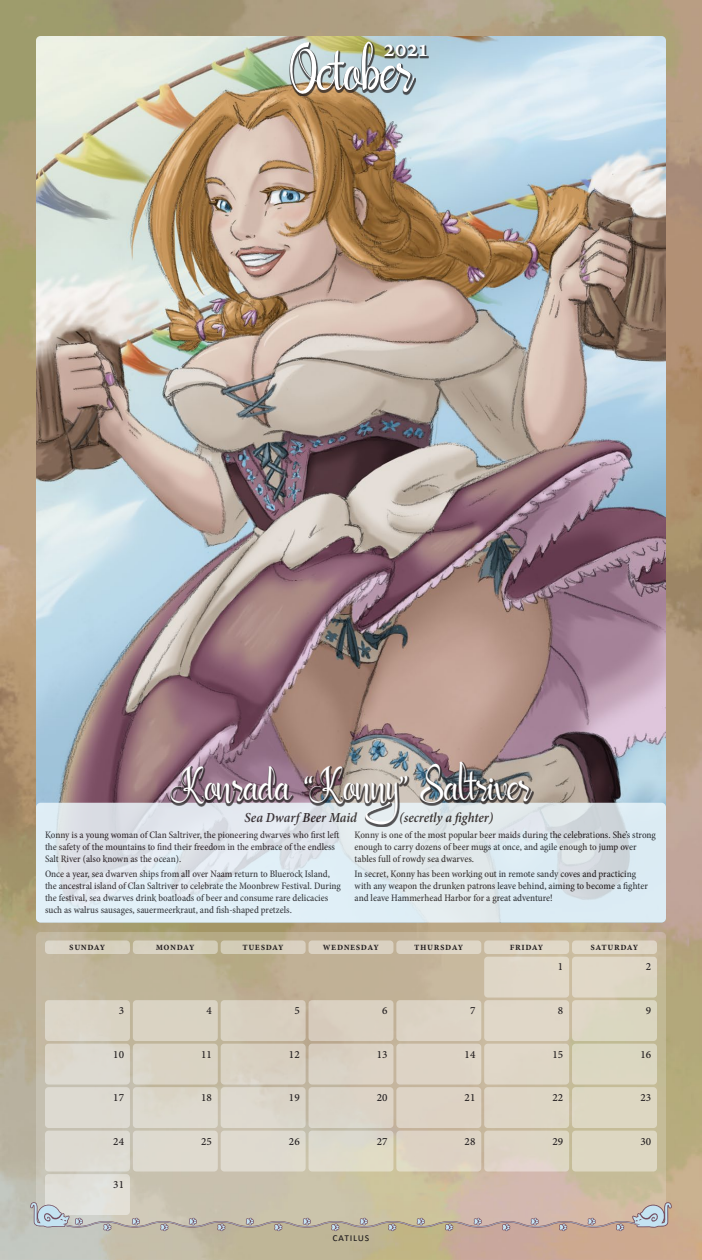
<style>
.page{position:relative;width:702px;height:1260px;background:#fff}
.page>*{position:absolute;margin:0;border:0;box-sizing:border-box;transform-origin:0 0}
.cal_title{font:51px "Aventure Scriptine";color:#fff}
.Cal_Subtitle{font:37px "Aventure Scriptine";color:#fff}
._2021{font:600 condensed 25px "Minion Pro";color:#fff}
.t1{font:italic 600 condensed 14px "Minion Pro";color:#231f20}
.cal_date{font:11px "Minion Pro Medium Capt";color:#231f20}
.t2{font:600 condensed 11px "Minion Pro";letter-spacing:.045em;color:#231f20}
.t3{font:11px "Calibri";letter-spacing:.075em;color:#231f20}
.t4{font:500 condensed 10px/12px "Minion Pro";letter-spacing:-.005em;color:#231f20}
</style>
<div class="page">
<img style="left:0;top:0;width:702px;height:1260px">
<img style="left:36px;top:36px;width:630px;height:886px">
<svg style="left:36px;top:932px;width:630px;height:270px;background:#c4b89e"></svg>
<div style="left:45px;top:940px;width:85px;height:14px;background:#d9d3c2;border-radius:4px"></div>
<div style="left:133px;top:940px;width:85px;height:14px;background:#d7d2c0;border-radius:4px"></div>
<div style="left:221px;top:940px;width:85px;height:14px;background:#d3cdb7;border-radius:4px"></div>
<div style="left:309px;top:940px;width:84px;height:14px;background:#dad1c1;border-radius:4px"></div>
<div style="left:396px;top:940px;width:85px;height:14px;background:#ded5c6;border-radius:4px"></div>
<div style="left:484px;top:957px;width:85px;height:41px;background:#e0d7c7;border-radius:4px"></div>
<div style="left:484px;top:940px;width:85px;height:14px;background:#e0d8c7;border-radius:4px"></div>
<div style="left:572px;top:957px;width:85px;height:41px;background:#e0d7c7;border-radius:4px"></div>
<div style="left:572px;top:940px;width:85px;height:14px;background:#e0d7c6;border-radius:4px"></div>
<div style="left:45px;top:1000px;width:85px;height:41px;background:#dbd5c7;border-radius:4px"></div>
<div style="left:133px;top:1000px;width:85px;height:41px;background:#dad3c3;border-radius:4px"></div>
<div style="left:221px;top:1000px;width:85px;height:41px;background:#d8cfc0;border-radius:4px"></div>
<div style="left:309px;top:1000px;width:84px;height:41px;background:#dad1c1;border-radius:4px"></div>
<div style="left:396px;top:1000px;width:85px;height:41px;background:#ddd3c5;border-radius:4px"></div>
<div style="left:484px;top:1000px;width:85px;height:41px;background:#e0d7c8;border-radius:4px"></div>
<div style="left:572px;top:1000px;width:85px;height:41px;background:#dad7c1;border-radius:4px"></div>
<div style="left:45px;top:1044px;width:85px;height:41px;background:#ddd9d0;border-radius:4px"></div>
<div style="left:133px;top:1044px;width:85px;height:41px;background:#dad3c3;border-radius:4px"></div>
<div style="left:221px;top:1044px;width:85px;height:41px;background:#d8d1c2;border-radius:4px"></div>
<div style="left:309px;top:1044px;width:84px;height:41px;background:#dad2c5;border-radius:4px"></div>
<div style="left:396px;top:1044px;width:85px;height:41px;background:#ddd3c5;border-radius:4px"></div>
<div style="left:484px;top:1044px;width:85px;height:41px;background:#ded6c6;border-radius:4px"></div>
<div style="left:572px;top:1044px;width:85px;height:41px;background:#dbd7c1;border-radius:4px"></div>
<div style="left:45px;top:1087px;width:85px;height:41px;background:#dddad1;border-radius:4px"></div>
<div style="left:133px;top:1087px;width:85px;height:41px;background:#ddd9cd;border-radius:4px"></div>
<div style="left:221px;top:1087px;width:85px;height:41px;background:#ddd8cd;border-radius:4px"></div>
<div style="left:309px;top:1087px;width:84px;height:41px;background:#dad3c7;border-radius:4px"></div>
<div style="left:396px;top:1087px;width:85px;height:41px;background:#ddd3c5;border-radius:4px"></div>
<div style="left:484px;top:1087px;width:85px;height:41px;background:#ded5c5;border-radius:4px"></div>
<div style="left:572px;top:1087px;width:85px;height:41px;background:#ddd7c2;border-radius:4px"></div>
<div style="left:45px;top:1131px;width:85px;height:41px;background:#dddad2;border-radius:4px"></div>
<div style="left:133px;top:1131px;width:85px;height:41px;background:#dedacf;border-radius:4px"></div>
<div style="left:221px;top:1131px;width:85px;height:41px;background:#dfdacf;border-radius:4px"></div>
<div style="left:309px;top:1131px;width:84px;height:41px;background:#dedaca;border-radius:4px"></div>
<div style="left:396px;top:1131px;width:85px;height:41px;background:#ddd2c3;border-radius:4px"></div>
<div style="left:484px;top:1131px;width:85px;height:41px;background:#ded5c5;border-radius:4px"></div>
<div style="left:572px;top:1131px;width:85px;height:41px;background:#ddd7c2;border-radius:4px"></div>
<div style="left:45px;top:1174px;width:85px;height:41px;background:#e0e0d9;border-radius:4px"></div>
<svg style="left:30px;top:1202px;width:642px;height:30px;background:#c5baab"></svg>
<svg style="left:36px;top:803px;width:630px;height:119px;background:#dee8ee"></svg>
<div style="left:289px;top:42px;width:127px;height:54px;background:#231f20;opacity:.75"></div>
<div style="left:170px;top:762px;width:364px;height:65px;background:#231f20;opacity:.75"></div>
<div style="left:384px;top:45px;width:45px;height:13px;background:#231f20;opacity:.75"></div>
<p class="cal_title" style="left:289px;top:43px;width:125px">October</p>
<p class="_2021" style="left:383px;top:31px;width:47px">2021</p>
<p class="Cal_Subtitle" style="left:171px;top:766px;width:361px">Konrada “Konny” Saltriver</p>
<h3 class="t1" style="left:245px;top:808px;width:114px">Sea Dwarf Beer Maid</h3>
<h3 class="t1" style="left:399px;top:808px;width:96px">(secretly a fighter)</h3>
<p class="t4" style="left:45px;top:828px;width:296px">Konny is a young woman of Clan Saltriver, the pioneering dwarves who first left the safety of the mountains to find their freedom in the embrace of the endless<br>Salt River (also known as the ocean).</p>
<p class="t4" style="left:45px;top:868px;width:297px">Once a year, sea dwarven ships from all over Naam return to Bluerock Island, the ancestral island of Clan Saltriver to celebrate the Moonbrew Festival. During the festival, sea dwarves drink boatloads of beer and consume rare delicacies such as walrus sausages, sauermeerkraut, and fish-shaped pretzels.</p>
<p class="t4" style="left:355px;top:828px;width:303px">Konny is one of the most popular beer maids during the celebrations. She’s strong enough to carry dozens of beer mugs at once, and agile enough to jump over tables full of rowdy sea dwarves.</p>
<p class="t4" style="left:355px;top:868px;width:295px">In secret, Konny has been working out in remote sandy coves and practicing with any weapon the drunken patrons leave behind, aiming to become a fighter and leave Hammerhead Harbor for a great adventure!</p>
<p class="t2" style="left:69px;top:939px;width:38px">Sunday</p>
<p class="t2" style="left:156px;top:939px;width:40px">Monday</p>
<p class="t2" style="left:242px;top:939px;width:43px">Tuesday</p>
<p class="t2" style="left:323px;top:939px;width:57px">Wednesday</p>
<p class="t2" style="left:414px;top:939px;width:50px">Thursday</p>
<p class="t2" style="left:510px;top:939px;width:35px">Friday</p>
<p class="t2" style="left:591px;top:939px;width:49px">Saturday</p>
<p class="cal_date" style="left:558px;top:959px;width:7px">1</p>
<p class="cal_date" style="left:646px;top:959px;width:7px">2</p>
<p class="cal_date" style="left:119px;top:1003px;width:7px">3</p>
<p class="cal_date" style="left:207px;top:1003px;width:7px">4</p>
<p class="cal_date" style="left:294px;top:1003px;width:7px">5</p>
<p class="cal_date" style="left:382px;top:1003px;width:7px">6</p>
<p class="cal_date" style="left:470px;top:1003px;width:7px">7</p>
<p class="cal_date" style="left:558px;top:1003px;width:7px">8</p>
<p class="cal_date" style="left:646px;top:1003px;width:7px">9</p>
<p class="cal_date" style="left:113px;top:1046px;width:12px">10</p>
<p class="cal_date" style="left:201px;top:1046px;width:12px">11</p>
<p class="cal_date" style="left:289px;top:1046px;width:12px">12</p>
<p class="cal_date" style="left:377px;top:1046px;width:12px">13</p>
<p class="cal_date" style="left:465px;top:1046px;width:12px">14</p>
<p class="cal_date" style="left:552px;top:1046px;width:12px">15</p>
<p class="cal_date" style="left:640px;top:1046px;width:12px">16</p>
<p class="cal_date" style="left:113px;top:1090px;width:12px">17</p>
<p class="cal_date" style="left:201px;top:1090px;width:12px">18</p>
<p class="cal_date" style="left:289px;top:1090px;width:12px">19</p>
<p class="cal_date" style="left:377px;top:1090px;width:12px">20</p>
<p class="cal_date" style="left:465px;top:1090px;width:12px">21</p>
<p class="cal_date" style="left:552px;top:1090px;width:12px">22</p>
<p class="cal_date" style="left:640px;top:1090px;width:12px">23</p>
<p class="cal_date" style="left:113px;top:1134px;width:12px">24</p>
<p class="cal_date" style="left:201px;top:1134px;width:12px">25</p>
<p class="cal_date" style="left:289px;top:1134px;width:12px">26</p>
<p class="cal_date" style="left:377px;top:1134px;width:12px">27</p>
<p class="cal_date" style="left:465px;top:1134px;width:12px">28</p>
<p class="cal_date" style="left:552px;top:1134px;width:12px">29</p>
<p class="cal_date" style="left:640px;top:1134px;width:12px">30</p>
<p class="cal_date" style="left:113px;top:1177px;width:12px">31</p>
<p class="t3" style="left:333px;top:1230px;width:38px">CATILUS</p>
</div>
